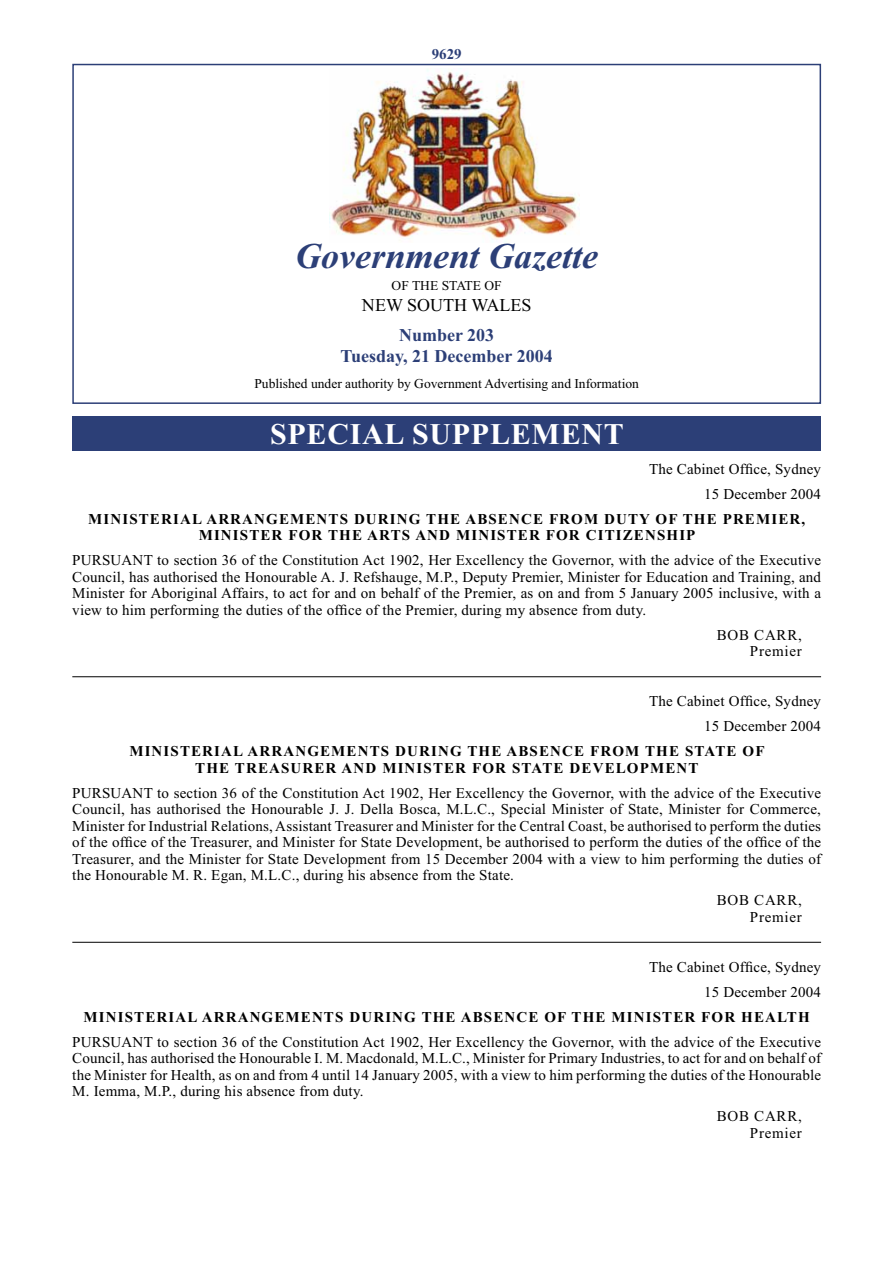
<style>
.page{position:relative;width:893px;height:1263px;background:#fff}
.page>*{position:absolute;margin:0;border:0;box-sizing:border-box;transform-origin:0 0}
.t1{font:italic 700 36px "Times New Roman";color:#2c3f77}
.t2{font:700 30px "Times New Roman";letter-spacing:.025em;color:#fff}
.t3{font:700 18px/21.5px "Times New Roman";color:#2c3f77;text-align:center}
.t4{font:18px "Times New Roman";color:#000}
.t5{font:15px/16.5px "Times New Roman";letter-spacing:.01em;color:#000;text-align:right}
.t6{font:700 15px/16.5px "Times New Roman";letter-spacing:.075em;color:#000;text-align:center}
.t7{font:15px/16.5px "Times New Roman";letter-spacing:.05em;color:#000;text-align:right}
.t8{font:700 15px "Times New Roman";color:#2c3f77}
.t9{font:13.5px "Times New Roman";color:#000}
</style>
<div class="page">
<div style="left:72px;top:64px;width:749px;height:340px;border:2px solid #2c3f77"></div>
<img style="left:330px;top:68px;width:248px;height:171px">
<div style="left:72px;top:417px;width:749px;height:34px;background:#2c3f77"></div>
<hr style="left:72px;top:676px;width:749px;height:1px;background:#000">
<hr style="left:72px;top:942px;width:749px;height:1px;background:#000">
<p class="t8" style="left:431px;top:49px;width:31px">9629</p>
<h1 class="t1" style="left:295px;top:244px;width:304px">Government Gazette</h1>
<p class="t9" style="left:391px;top:280px;width:112px">OF THE STATE OF</p>
<p class="t4" style="left:362px;top:298px;width:171px">NEW SOUTH WALES</p>
<p class="t3" style="left:340px;top:326px;width:214px">Number 203<br>Tuesday, 21 December 2004</p>
<p class="t9" style="left:254px;top:379px;width:386px">Published under authority by Government Advertising and Information</p>
<h2 class="t2" style="left:270px;top:424px;width:355px">SPECIAL SUPPLEMENT</h2>
<p class="t5" style="left:649px;top:458px;width:173px;line-height:25px">The Cabinet Office, Sydney<br>15 December 2004</p>
<p class="t6" style="left:88px;top:512px;width:718px">MINISTERIAL ARRANGEMENTS DURING THE ABSENCE FROM DUTY OF THE PREMIER,<br>MINISTER FOR THE ARTS AND MINISTER FOR CITIZENSHIP</p>
<p class="t5" style="left:72px;top:554px;width:750px;text-align:justify">PURSUANT to section 36 of the Constitution Act 1902, Her Excellency the Governor, with the advice of the Executive Council, has authorised the Honourable A. J. Refshauge, M.P., Deputy Premier, Minister for Education and Training, and Minister for Aboriginal Affairs, to act for and on behalf of the Premier, as on and from 5 January 2005 inclusive, with a view to him performing the duties of the office of the Premier, during my absence from duty.</p>
<p class="t7" style="left:716px;top:628px;width:87px">BOB CARR,<br>Premier</p>
<p class="t5" style="left:649px;top:690px;width:173px;line-height:25px">The Cabinet Office, Sydney<br>15 December 2004</p>
<p class="t6" style="left:129px;top:745px;width:636px">MINISTERIAL ARRANGEMENTS DURING THE ABSENCE FROM THE STATE OF<br>THE TREASURER AND MINISTER FOR STATE DEVELOPMENT</p>
<p class="t5" style="left:72px;top:786px;width:750px;text-align:justify">PURSUANT to section 36 of the Constitution Act 1902, Her Excellency the Governor, with the advice of the Executive Council, has authorised the Honourable J. J. Della Bosca, M.L.C., Special Minister of State, Minister for Commerce, Minister for Industrial Relations, Assistant Treasurer and Minister for the Central Coast, be authorised to perform the duties of the office of the Treasurer, and Minister for State Development, be authorised to perform the duties of the office of the Treasurer, and the Minister for State Development from 15 December 2004 with a view to him performing the duties of the Honourable M. R. Egan, M.L.C., during his absence from the State.</p>
<p class="t7" style="left:716px;top:894px;width:87px">BOB CARR,<br>Premier</p>
<p class="t5" style="left:649px;top:956px;width:173px;line-height:25px">The Cabinet Office, Sydney<br>15 December 2004</p>
<p class="t6" style="left:84px;top:1010px;width:727px">MINISTERIAL ARRANGEMENTS DURING THE ABSENCE OF THE MINISTER FOR HEALTH</p>
<p class="t5" style="left:72px;top:1035px;width:750px;text-align:justify">PURSUANT to section 36 of the Constitution Act 1902, Her Excellency the Governor, with the advice of the Executive Council, has authorised the Honourable I. M. Macdonald, M.L.C., Minister for Primary Industries, to act for and on behalf of the Minister for Health, as on and from 4 until 14 January 2005, with a view to him performing the duties of the Honourable M. Iemma, M.P., during his absence from duty.</p>
<p class="t7" style="left:716px;top:1110px;width:87px">BOB CARR,<br>Premier</p>
</div>
